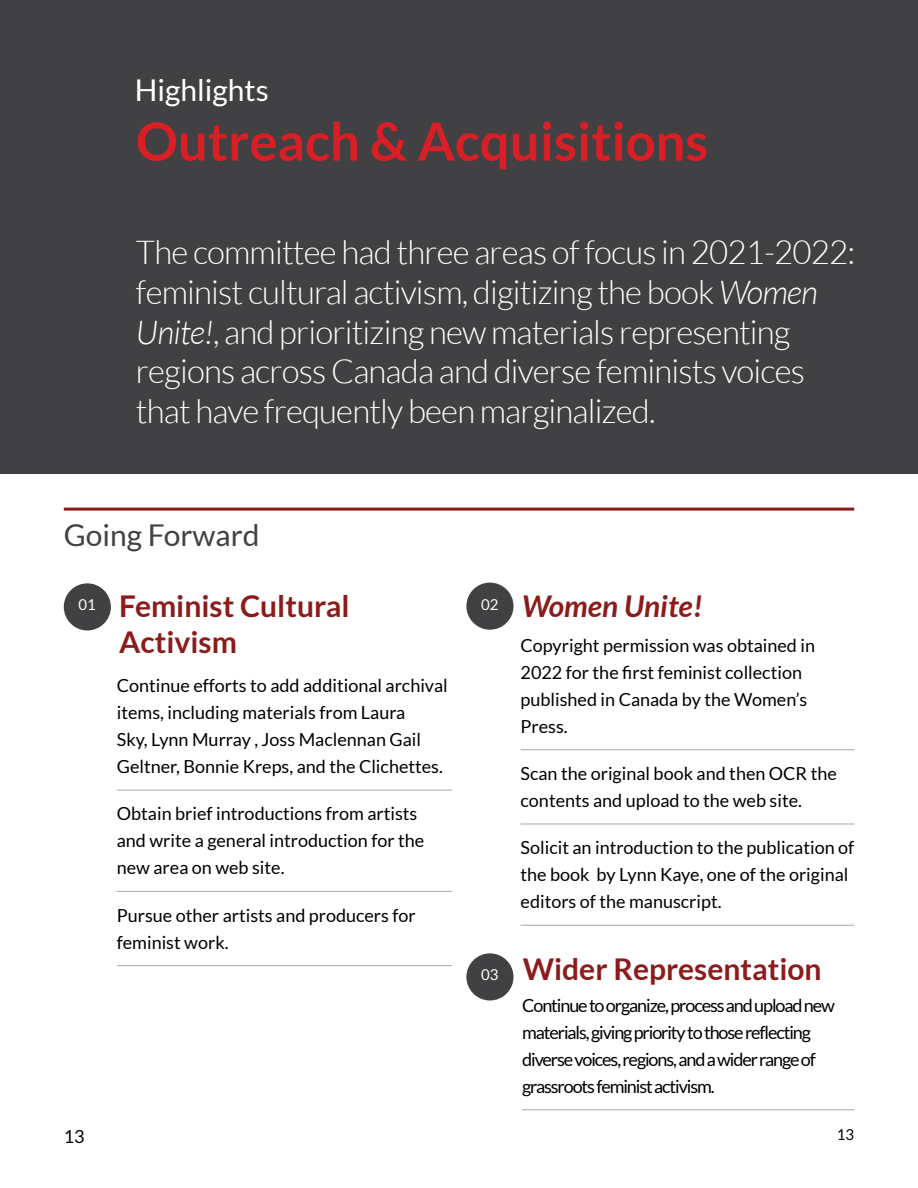
<style>
.page{position:relative;width:918px;height:1188px;background:#fff}
.page>*{position:absolute;margin:0;border:0;box-sizing:border-box;transform-origin:0 0}
.t1{font:700 52.5px "Lato";color:#d81f26}
.t2{font:300 33px/39.6px "Lato";letter-spacing:-.025em;color:#fff}
.t3{font:700 30px/36px "Lato";color:#8c1c1c}
.t4{font:30px "Lato";color:#414042}
.t5{font:italic 700 30px "Lato";color:#8c1c1c}
.t6{font:30px "Lato";color:#fff}
.t7{font:18px/27px "Lato";color:#000}
.t8{font:18px/27px "Lato";letter-spacing:-.06em;color:#000}
.t9{font:15px "Lato";color:#fff}
.t10{font:15px "Lato";color:#000}
.s1{font-style:italic}
</style>
<div class="page">
<div style="left:0;top:0;width:918px;height:473px;background:#414042"></div>
<hr style="left:64px;top:508px;width:790px;height:3px;background:#8c1c1c">
<hr style="left:522px;top:1109px;width:332px;height:1px;background:#a7a9ac">
<hr style="left:521px;top:749px;width:333px;height:1px;background:#a7a9ac">
<hr style="left:521px;top:824px;width:333px;height:1px;background:#a7a9ac">
<hr style="left:521px;top:925px;width:333px;height:1px;background:#a7a9ac">
<hr style="left:117px;top:790px;width:335px;height:1px;background:#a7a9ac">
<hr style="left:117px;top:891px;width:335px;height:1px;background:#a7a9ac">
<hr style="left:117px;top:965px;width:335px;height:1px;background:#a7a9ac">
<div style="left:64px;top:583px;width:47px;height:47px;background:#414042;border-radius:50%"></div>
<div style="left:466px;top:583px;width:48px;height:47px;background:#414042;border-radius:50%"></div>
<div style="left:466px;top:953px;width:48px;height:47px;background:#414042;border-radius:50%"></div>
<h3 class="t6" style="left:135px;top:73px;width:135px">Highlights</h3>
<h1 class="t1" style="left:136px;top:111px;width:574px">Outreach &amp; Acquisitions</h1>
<p class="t2" style="left:136px;top:233px;width:721px">The committee had three areas of focus in 2021-2022: feminist cultural activism, digitizing the book <span class="s1">Women Unite!</span>, and prioritizing new materials representing regions across Canada and diverse feminists voices that have frequently been marginalized.</p>
<h3 class="t4" style="left:64px;top:519px;width:197px">Going Forward</h3>
<p class="t9" style="left:79px;top:597px;width:19px">01</p>
<h3 class="t3" style="left:119px;top:588px;width:232px">Feminist Cultural<br>Activism</h3>
<p class="t7" style="left:117px;top:672px;width:333px">Continue efforts to add additional archival items, including materials from Laura<br>Sky, Lynn Murray , Joss Maclennan Gail Geltner, Bonnie Kreps, and the Clichettes.</p>
<p class="t7" style="left:117px;top:800px;width:309px">Obtain brief introductions from artists and write a general introduction for the new area on web site.</p>
<p class="t7" style="left:117px;top:901px;width:301px">Pursue other artists and producers for feminist work.</p>
<p class="t9" style="left:481px;top:596px;width:19px">02</p>
<p class="t9" style="left:481px;top:967px;width:19px">03</p>
<h3 class="t5" style="left:522px;top:589px;width:183px">Women Unite!</h3>
<p class="t7" style="left:521px;top:632px;width:296px">Copyright permission was obtained in<br>2022 for the first feminist collection published in Canada by the Women’s<br>Press.</p>
<p class="t7" style="left:521px;top:760px;width:318px">Scan the original book and then OCR the contents and upload to the web site.</p>
<p class="t7" style="left:521px;top:834px;width:335px">Solicit an introduction to the publication of the book by Lynn Kaye, one of the original editors of the manuscript.</p>
<h3 class="t3" style="left:523px;top:950px;width:300px">Wider Representation</h3>
<p class="t8" style="left:522px;top:992px;width:314px">Continue to organize, process and upload new materials, giving priority to those reflecting diverse voices, regions, and a wider range of grassroots feminist activism.</p>
<p class="t7" style="left:64px;top:1123px;width:22px">13</p>
<p class="t10" style="left:837px;top:1126px;width:19px">13</p>
</div>
